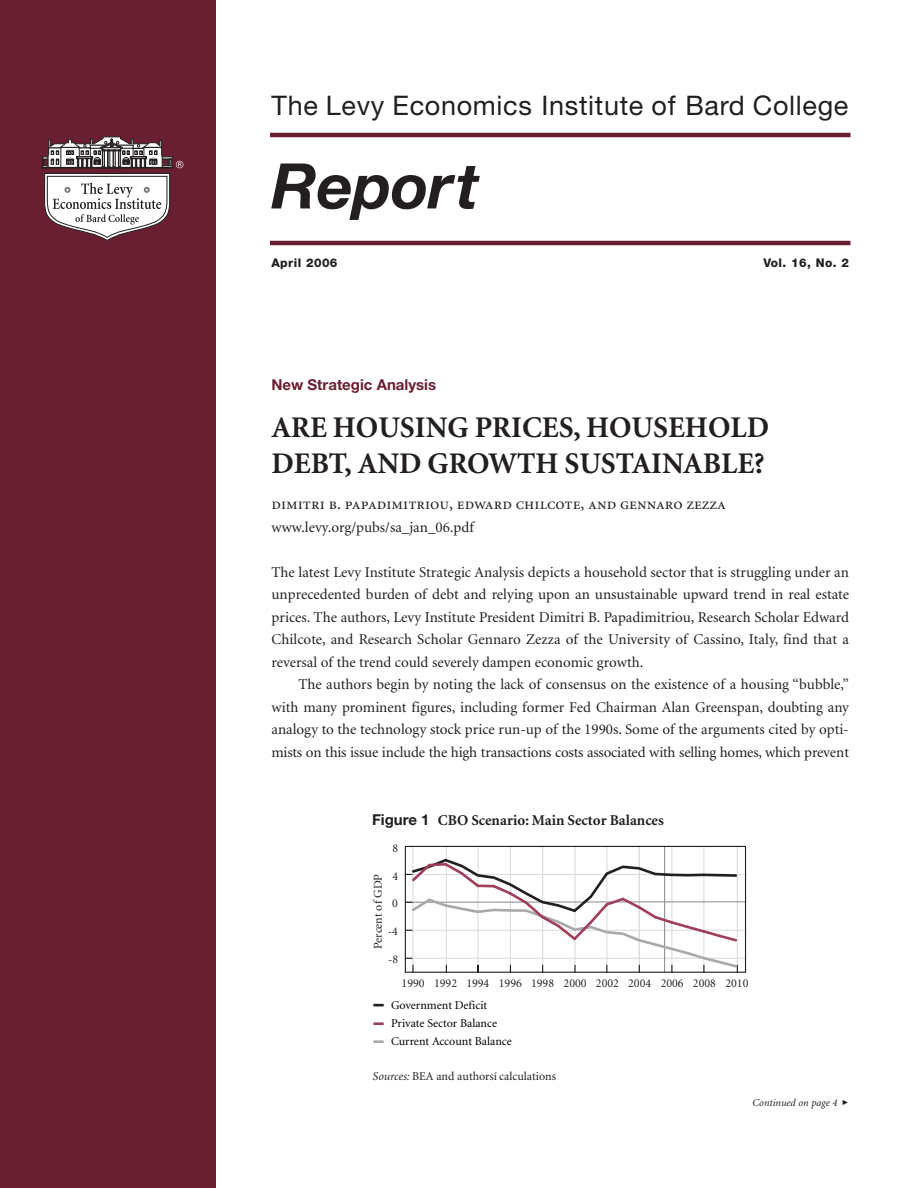
<style>
.page{position:relative;width:918px;height:1188px;background:#fff}
.page>*{position:absolute;margin:0;border:0;box-sizing:border-box;transform-origin:0 0}
.t1{font:italic 700 63px "Helvetica Neue";color:#231f20}
.t2{font:700 30px/36px "Minion";color:#231f20}
.t3{font:27px "Helvetica Neue";letter-spacing:.025em;color:#231f20}
.t4{font:16.5px "Minion Exp";color:#231f20}
.t5{font:15px/22.5px "Minion";color:#231f20;text-align:justify}
.t6{font:700 15px "Minion";color:#231f20}
.t7{font:700 15px "Helvetica Neue";color:#691f31}
.t8{font:12px "Minion";color:#231f20}
.t9{font:12px/18px "Minion";color:#000}
.t10{font:800 12px "Helvetica Neue";letter-spacing:.03em;color:#231f20}
.t11{font:11.85px "Minion";color:#231f20}
.t12{font:italic 10.5px "Minion";color:#231f20}
.s1{font-family:"Helvetica Neue"}
.s2{font-style:italic}
.s3{font-family:"FF Dingbests";font-style:normal}
</style>
<div class="page">
<div style="left:0;top:0;width:216px;height:1188px;background:#691f31"></div>
<svg style="left:42px;top:137px;width:141px;height:104px"></svg>
<hr style="left:270px;top:241px;width:580px;height:4px;background:#691f31">
<hr style="left:270px;top:133px;width:580px;height:4px;background:#691f31">
<hr style="left:477px;top:846px;width:2px;height:126px;background:#dcdddf">
<hr style="left:510px;top:846px;width:1px;height:126px;background:#dcdddf">
<hr style="left:664px;top:846px;width:1px;height:126px;background:#939598">
<hr style="left:737px;top:846px;width:1px;height:126px;background:#dcdddf">
<hr style="left:671px;top:846px;width:1px;height:126px;background:#dcdddf">
<hr style="left:703px;top:846px;width:1px;height:126px;background:#dcdddf">
<hr style="left:639px;top:846px;width:1px;height:126px;background:#dcdddf">
<hr style="left:606px;top:846px;width:1px;height:126px;background:#dcdddf">
<hr style="left:574px;top:846px;width:2px;height:126px;background:#dcdddf">
<hr style="left:542px;top:846px;width:1px;height:126px;background:#dcdddf">
<hr style="left:446px;top:846px;width:1px;height:126px;background:#dcdddf">
<hr style="left:412px;top:846px;width:2px;height:126px;background:#dcdddf">
<div style="left:405px;top:846px;width:341px;height:127px;border:1px solid #231f20"></div>
<svg style="left:373px;top:1040px;width:11px;height:3px"></svg>
<svg style="left:373px;top:1004px;width:11px;height:2px"></svg>
<svg style="left:373px;top:1022px;width:11px;height:3px"></svg>
<svg style="left:404px;top:857px;width:342px;height:115px"></svg>
<h3 class="t3" style="left:272px;top:96px;width:578px">The Levy Economics Institute of Bard College</h3>
<h1 class="t1" style="left:272px;top:163px;width:209px">Report</h1>
<p class="t10" style="left:272px;top:258px;width:68px">April 2006</p>
<p class="t10" style="left:763px;top:258px;width:87px">Vol. 16, No. 2</p>
<p class="t7" style="left:272px;top:379px;width:166px">New Strategic Analysis</p>
<h2 class="t2" style="left:272px;top:412px;width:499px">ARE HOUSING PRICES, HOUSEHOLD<br>DEBT, AND GROWTH SUSTAINABLE?</h2>
<p class="t4" style="left:272px;top:494px;width:456px">dimitri b. papadimitriou, edward chilcote, and gennaro zezza</p>
<p class="t5" style="left:272px;top:517px;width:204px">www.levy.org/pubs/sa_jan_06.pdf</p>
<p class="t5" style="left:272px;top:562px;width:579px">The latest Levy Institute Strategic Analysis depicts a household sector that is struggling under an unprecedented burden of debt and relying upon an unsustainable upward trend in real estate prices. The authors, Levy Institute President Dimitri B. Papadimitriou, Research Scholar Edward Chilcote, and Research Scholar Gennaro Zezza of the University of Cassino, Italy, find that a reversal of the trend could severely dampen economic growth.</p>
<p class="t5" style="left:272px;top:675px;width:579px;text-indent:27px">The authors begin by noting the lack of consensus on the existence of a housing “bubble,” with many prominent figures, including former Fed Chairman Alan Greenspan, doubting any analogy to the technology stock price run-up of the 1990s. Some of the arguments cited by opti&shy;mists on this issue include the high transactions costs associated with selling homes, which prevent</p>
<p class="t6" style="left:372px;top:815px;width:293px"><span class="s1">Figure 1</span> CBO Scenario: Main Sector Balances</p>
<p class="t11" style="left:393px;top:844px;width:7px">8</p>
<p class="t11" style="left:392px;top:871px;width:7px">4</p>
<p class="t8" style="left:373px;top:949px;width:77px;rotate:-90deg">Percent of GDP</p>
<p class="t11" style="left:392px;top:899px;width:7px">0</p>
<p class="t11" style="left:388px;top:927px;width:12px">-4</p>
<p class="t11" style="left:388px;top:954px;width:12px">-8</p>
<p class="t8" style="left:402px;top:979px;width:348px">1990 1992 1994 1996 1998 2000 2002 2004 2006 2008 2010</p>
<p class="t9" style="left:391px;top:997px;width:122px">Government Deficit<br>Private Sector Balance<br>Current Account Balance</p>
<p class="t8" style="left:372px;top:1072px;width:185px"><span class="s2">Sources:</span> BEA and authorsí calculations</p>
<p class="t12" style="left:752px;top:1098px;width:98px">Continued on page 4 <span class="s3">&gt;</span></p>
</div>
